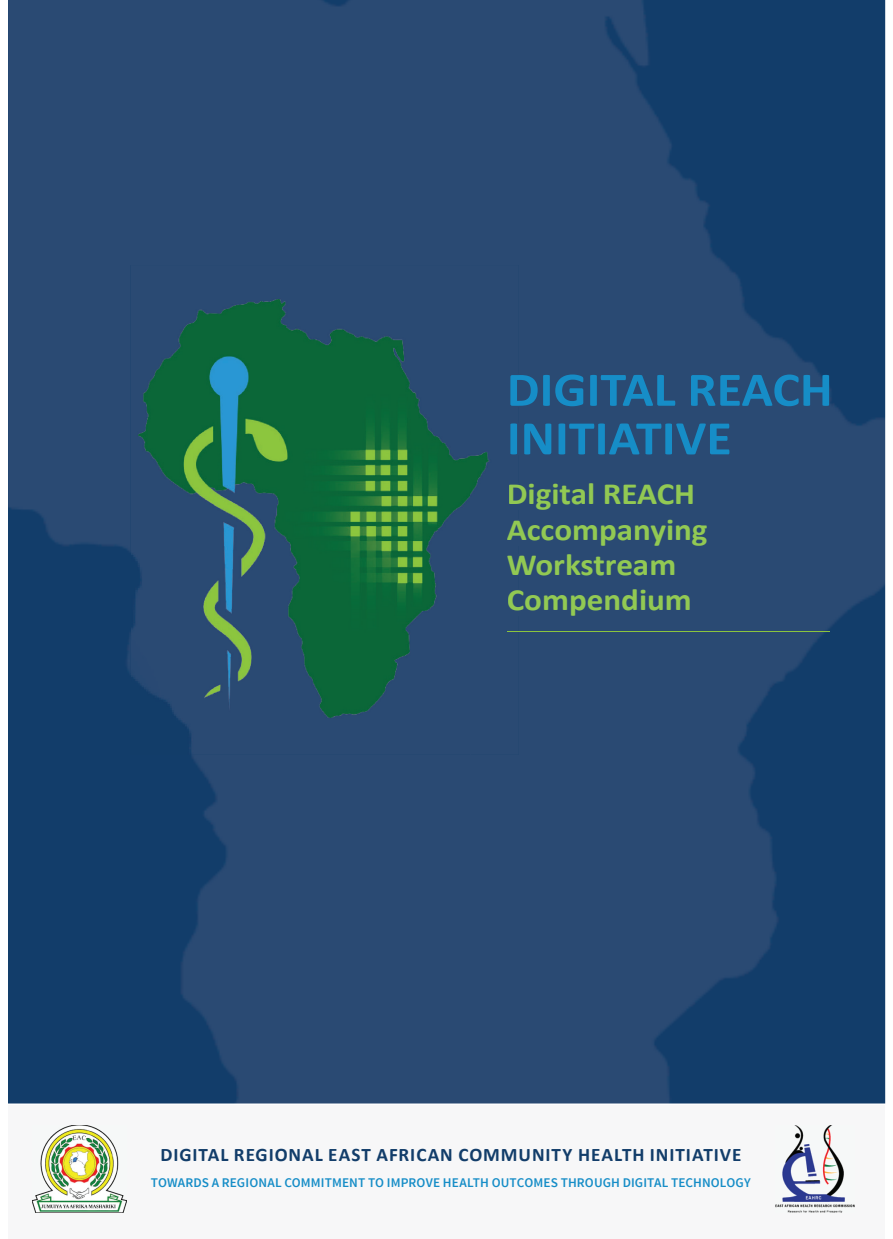
<style>
.page{position:relative;width:893px;height:1239px;background:#fff}
.page>*{position:absolute;margin:0;border:0;box-sizing:border-box;transform-origin:0 0}
.t1{font:700 48.65px/48.6px "Calibri";color:#168dc7;scale:1.07 1}
.t2{font:700 30.97px/35.4px "Calibri";color:#92c953;scale:1.07 1}
.t3{font:700 19.07px "Calibri";letter-spacing:.05em;color:#123d6a}
.t4{font:600 13.3px "Source Sans Pro";letter-spacing:.01em;color:#168dc7}
</style>
<div class="page">
<img style="left:8px;top:0;width:877px;height:1104px">
<div style="left:519px;top:375px;width:313px;height:31px;background:#2a4a73"></div>
<div style="left:519px;top:423px;width:210px;height:31px;background:#2a4a73"></div>
<div style="left:519px;top:483px;width:174px;height:27px;background:#2a4a73"></div>
<div style="left:519px;top:519px;width:188px;height:26px;background:#2a4a73"></div>
<div style="left:519px;top:554px;width:155px;height:21px;background:#2a4a73"></div>
<div style="left:519px;top:589px;width:172px;height:27px;background:#2a4a73"></div>
<img style="left:32px;top:1125px;width:95px;height:88px">
<img style="left:775px;top:1125px;width:79px;height:88px">
<hr style="left:507px;top:631px;width:323px;height:1px;background:#8bc43e">
<img style="left:131px;top:265px;width:388px;height:490px">
<svg style="left:507px;top:631px;width:12px;height:1px"></svg>
<img style="left:510px;top:375px;width:9px;height:31px">
<img style="left:510px;top:423px;width:8px;height:31px">
<h1 class="t1" style="left:506px;top:369px;width:306px">DIGITAL REACH<br>INITIATIVE</h1>
<h2 class="t2" style="left:506px;top:479px;width:189px">Digital REACH<br>Accompanying<br>Workstream<br>Compendium</h2>
<h3 class="t3" style="left:160px;top:1146px;width:582px">DIGITAL REGIONAL EAST AFRICAN COMMUNITY HEALTH INITIATIVE</h3>
<p class="t4" style="left:151px;top:1174px;width:601px">TOWARDS A REGIONAL COMMITMENT TO IMPROVE HEALTH OUTCOMES THROUGH DIGITAL TECHNOLOGY</p>
</div>
